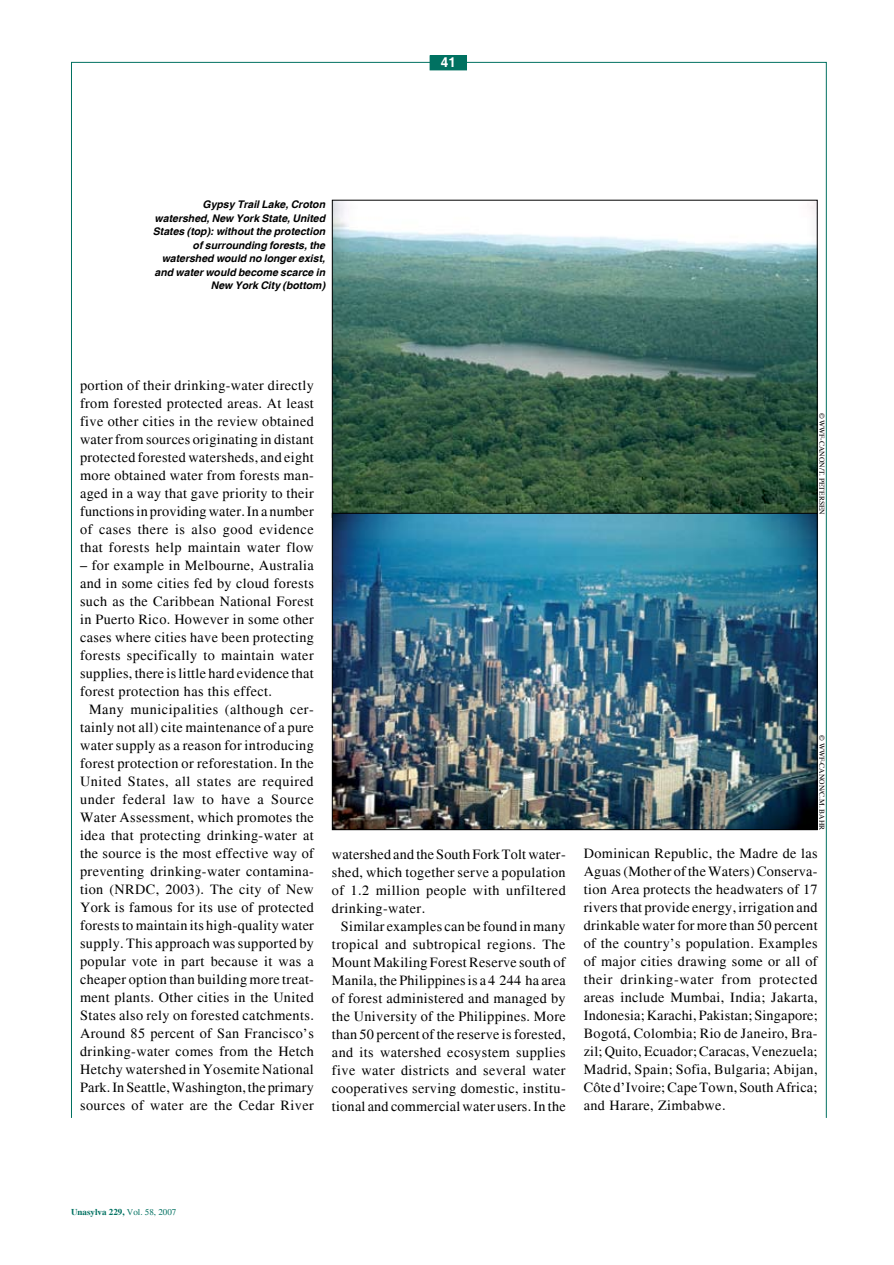
<style>
.page{position:relative;width:894px;height:1265px;background:#fff}
.page>*{position:absolute;margin:0;border:0;box-sizing:border-box;transform-origin:0 0}
.t1{font:14.25px/18px "Times";letter-spacing:.025em;color:#000;text-align:justify}
.t2{font:700 13.5px "Helvetica";color:#fff}
.t3{font:italic 700 10.5px/13.5px "Helvetica";color:#000;text-align:right}
.t4{font:700 9px "Times";color:#007161}
.t5{font:7.5px "Times";color:#000}
.s1{font-weight:400}
</style>
<div class="page">
<div style="left:430px;top:56px;width:36px;height:14px;background:#007161"></div>
<img style="left:334px;top:202px;width:481px;height:311px">
<img style="left:334px;top:515px;width:481px;height:313px">
<div style="left:332px;top:513px;width:485px;height:317px;border:1px solid #000"></div>
<p class="t2" style="left:441px;top:54px;width:17px">41</p>
<p class="t3" style="left:153px;top:198px;width:174px">Gypsy Trail Lake, Croton watershed, New York State, United<br>States (top): without the protection of surrounding forests, the watershed would no longer exist, and water would become scarce in<br>New York City (bottom)</p>
<p class="t1" style="left:80px;top:376px;width:235px">portion of their drinking-water directly from forested protected areas. At least five other cities in the review obtained water from sources originating in distant protected forested watersheds, and eight more obtained water from forests man&shy;aged in a way that gave priority to their functions in providing water. In a number of cases there is also good evidence that forests help maintain water flow</p>
<p class="t1" style="left:80px;top:556px;width:235px">– for example in Melbourne, Australia and in some cities fed by cloud forests such as the Caribbean National Forest in Puerto Rico. However in some other cases where cities have been protecting forests specifically to maintain water supplies, there is little hard evidence that forest protection has this effect.</p>
<p class="t1" style="left:80px;top:700px;width:235px;text-indent:9px">Many municipalities (although cer&shy;tainly not all) cite maintenance of a pure water supply as a reason for introducing forest protection or reforestation. In the United States, all states are required under federal law to have a Source Water Assessment, which promotes the idea that protecting drinking-water at the source is the most effective way of preventing drinking-water contamina&shy;tion (NRDC, 2003). The city of New York is famous for its use of protected forests to maintain its high-quality water supply. This approach was supported by popular vote in part because it was a cheaper option than building more treat&shy;ment plants. Other cities in the United States also rely on forested catchments.<br>Around 85 percent of San Francisco’s drinking-water comes from the Hetch Hetchy watershed in Yosemite National Park. In Seattle, Washington, the primary sources of water are the Cedar River</p>
<p class="t1" style="left:332px;top:845px;width:235px">watershed and the South Fork Tolt water&shy;shed, which together serve a population of 1.2 million people with unfiltered drinking-water.</p>
<p class="t1" style="left:332px;top:917px;width:235px;text-indent:9px">Similar examples can be found in many tropical and subtropical regions. The Mount Makiling Forest Reserve south of Manila, the Philippines is a 4 244 ha area of forest administered and managed by the University of the Philippines. More than 50 percent of the reserve is forested, and its watershed ecosystem supplies five water districts and several water cooperatives serving domestic, institu&shy;tional and commercial water users. In the</p>
<p class="t5" style="left:826px;top:413px;width:103px;rotate:90deg">© WWF-Canon/T. Petersen</p>
<p class="t5" style="left:826px;top:735px;width:96px;rotate:90deg">© WWF-Canon/C.M. Bahr</p>
<p class="t1" style="left:583px;top:844px;width:235px">Dominican Republic, the Madre de las Aguas (Mother of the Waters) Conserva&shy;tion Area protects the headwaters of 17 rivers that provide energy, irrigation and drinkable water for more than 50 percent of the country’s population. Examples of major cities drawing some or all of their drinking-water from protected areas include Mumbai, India; Jakarta, Indonesia; Karachi, Pakistan; Singapore; Bogotá, Colombia; Rio de Janeiro, Bra&shy;zil; Quito, Ecuador; Caracas, Venezuela; Madrid, Spain; Sofia, Bulgaria; Abijan, Côte d’Ivoire; Cape Town, South Africa; and Harare, Zimbabwe.</p>
<p class="t4" style="left:71px;top:1206px;width:107px">Unasylva 229, <span class="s1">Vol. 58, 2007</span></p>
</div>
